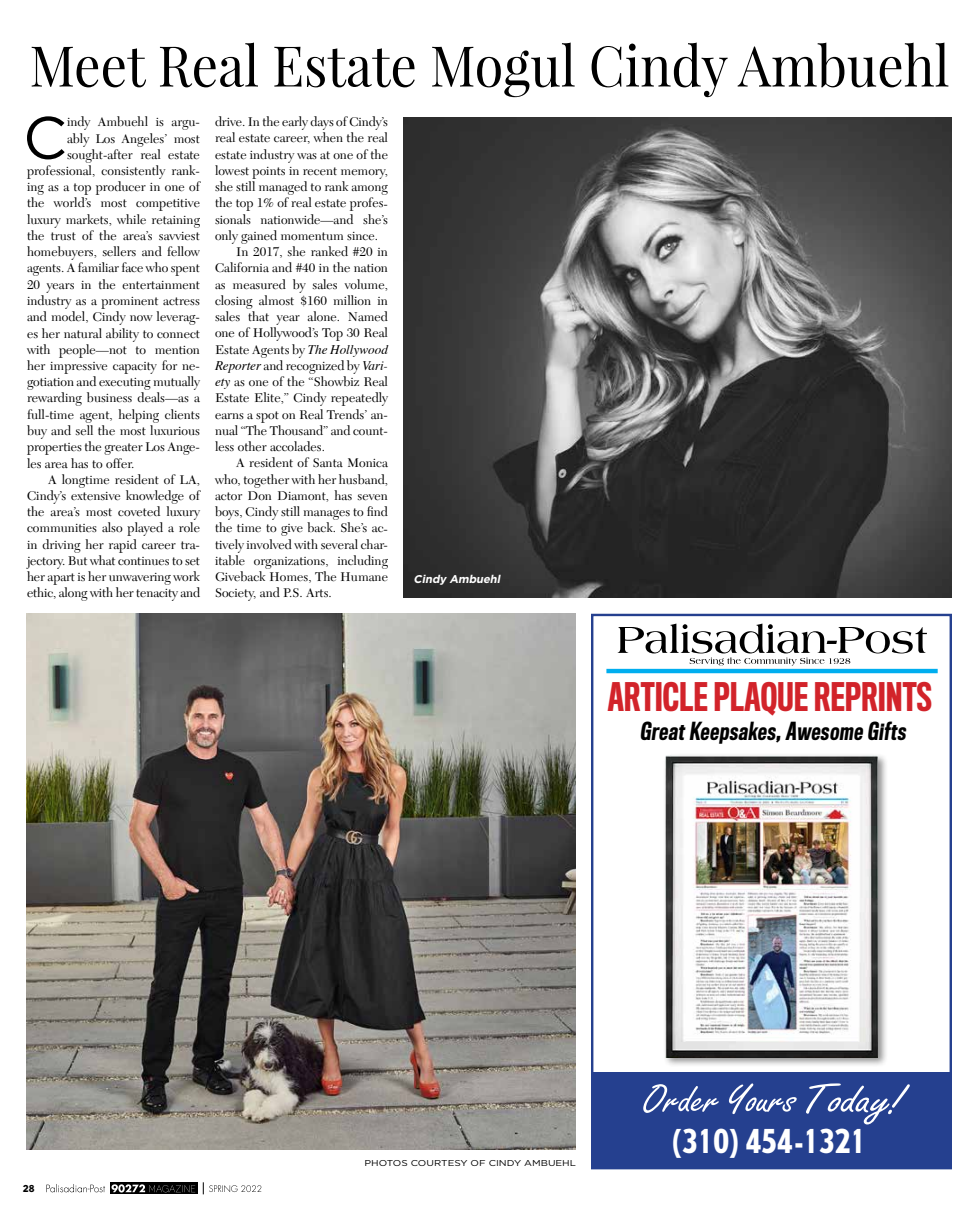
<style>
.page{position:relative;width:979px;height:1215px;background:#fff}
.page>*{position:absolute;margin:0;border:0;box-sizing:border-box;transform-origin:0 0}
.t1{font:59.5px "Gotham";color:#000}
.t2{font:56.25px "Playfair Display";color:#000;scale:.93 1}
.t3{font:500 36.25px "Titling Gothic FB Comp";letter-spacing:.01em;color:#d2232a}
.t4{font:800 condensed 32.62px "Tempo";color:#fff}
.t5{font:500 22.88px "Titling Gothic FB Comp";color:#000}
.t6{font:13.12px "New Caledonia";color:#000}
.t7{font:italic 700 11.25px "Gotham";color:#fff}
.t8{font:700 10px "Novecento";color:#000}
.t9{font:8.5px "Gotham";color:#000;scale:1.18 1}
.s1{font-family:"Times";font-style:italic}
</style>
<div class="page">
<div style="left:110px;top:1182px;width:87px;height:12px;background:#000"></div>
<svg style="left:46px;top:1184px;width:59px;height:8px"></svg>
<svg style="left:111px;top:1184px;width:84px;height:9px"></svg>
<svg style="left:203px;top:1182px;width:58px;height:12px"></svg>
<img style="left:27px;top:614px;width:549px;height:536px">
<img style="left:403px;top:118px;width:549px;height:479px">
<div style="left:591px;top:1072px;width:360px;height:97px;background:#25408f"></div>
<div style="left:591px;top:614px;width:361px;height:555px;border:2px solid #25408f"></div>
<div style="left:663px;top:753px;width:225px;height:315px;background:#000;opacity:.45"></div>
<img style="left:665px;top:756px;width:212px;height:301px">
<svg style="left:806px;top:1083px;width:104px;height:41px"></svg>
<svg style="left:643px;top:1083px;width:154px;height:31px"></svg>
<hr style="left:606px;top:669px;width:331px;height:4px;background:#00aeef">
<svg style="left:617px;top:624px;width:310px;height:42px"></svg>
<h2 class="t2" style="left:29px;top:30px;width:991px">Meet Real Estate Mogul Cindy Ambuehl</h2>
<h1 class="t1" style="left:23px;top:105px;width:39px">C</h1>
<p class="t6" style="left:67px;top:114px;width:134px">indy Ambuehl is argu-</p>
<p class="t6" style="left:67px;top:131px;width:134px">ably Los Angeles’ most</p>
<p class="t6" style="left:67px;top:147px;width:134px">sought-after real estate</p>
<p class="t6" style="left:27px;top:163px;width:174px">professional, consistently rank-</p>
<p class="t6" style="left:27px;top:179px;width:174px">ing as a top producer in one of</p>
<p class="t6" style="left:27px;top:196px;width:174px">the world’s most competitive</p>
<p class="t6" style="left:27px;top:212px;width:174px">luxury markets, while retaining</p>
<p class="t6" style="left:27px;top:228px;width:174px">the trust of the area’s savviest</p>
<p class="t6" style="left:27px;top:244px;width:174px">homebuyers, sellers and fellow</p>
<p class="t6" style="left:27px;top:261px;width:174px">agents. A familiar face who spent</p>
<p class="t6" style="left:27px;top:277px;width:174px">20 years in the entertainment</p>
<p class="t6" style="left:27px;top:293px;width:174px">industry as a prominent actress</p>
<p class="t6" style="left:27px;top:309px;width:174px">and model, Cindy now leverag-</p>
<p class="t6" style="left:27px;top:326px;width:174px">es her natural ability to connect</p>
<p class="t6" style="left:27px;top:342px;width:174px">with people—not to mention</p>
<p class="t6" style="left:27px;top:358px;width:174px">her impressive capacity for ne-</p>
<p class="t6" style="left:27px;top:374px;width:175px">gotiation and executing mutually</p>
<p class="t6" style="left:27px;top:391px;width:174px">rewarding business deals—as a</p>
<p class="t6" style="left:27px;top:407px;width:174px">full-time agent, helping clients</p>
<p class="t6" style="left:27px;top:423px;width:174px">buy and sell the most luxurious</p>
<p class="t6" style="left:27px;top:439px;width:174px">properties the greater Los Ange-</p>
<p class="t6" style="left:27px;top:456px;width:109px">les area has to offer.</p>
<p class="t6" style="left:48px;top:472px;width:153px">A longtime resident of LA,</p>
<p class="t6" style="left:27px;top:488px;width:174px">Cindy’s extensive knowledge of</p>
<p class="t6" style="left:27px;top:504px;width:174px">the area’s most coveted luxury</p>
<p class="t6" style="left:27px;top:521px;width:174px">communities also played a role</p>
<p class="t6" style="left:27px;top:537px;width:174px">in driving her rapid career tra-</p>
<p class="t6" style="left:27px;top:553px;width:175px">jectory. But what continues to set</p>
<p class="t6" style="left:27px;top:569px;width:174px">her apart is her unwavering work</p>
<p class="t6" style="left:27px;top:586px;width:175px">ethic, along with her tenacity and</p>
<p class="t6" style="left:215px;top:114px;width:175px">drive. In the early days of Cindy’s</p>
<p class="t6" style="left:215px;top:131px;width:174px">real estate career, when the real</p>
<p class="t6" style="left:215px;top:147px;width:174px">estate industry was at one of the</p>
<p class="t6" style="left:215px;top:163px;width:174px">lowest points in recent memory,</p>
<p class="t6" style="left:215px;top:179px;width:174px">she still managed to rank among</p>
<p class="t6" style="left:215px;top:196px;width:174px">the top 1% of real estate profes-</p>
<p class="t6" style="left:215px;top:212px;width:174px">sionals nationwide—and she’s</p>
<p class="t6" style="left:215px;top:228px;width:164px">only gained momentum since.</p>
<p class="t6" style="left:236px;top:244px;width:153px">In 2017, she ranked #20 in</p>
<p class="t6" style="left:215px;top:261px;width:174px">California and #40 in the nation</p>
<p class="t6" style="left:215px;top:277px;width:174px">as measured by sales volume,</p>
<p class="t6" style="left:215px;top:293px;width:174px">closing almost $160 million in</p>
<p class="t6" style="left:215px;top:309px;width:174px">sales that year alone. Named</p>
<p class="t6" style="left:215px;top:326px;width:174px">one of Hollywood’s Top 30 Real</p>
<p class="t6" style="left:215px;top:342px;width:174px">Estate Agents by <span class="s1">The Hollywood</span></p>
<p class="t6" style="left:215px;top:358px;width:174px"><span class="s1">Reporter</span> and recognized by <span class="s1">Vari-</span></p>
<p class="t6" style="left:215px;top:374px;width:174px"><span class="s1">ety</span> as one of the “Showbiz Real</p>
<p class="t6" style="left:215px;top:391px;width:174px">Estate Elite,” Cindy repeatedly</p>
<p class="t6" style="left:215px;top:407px;width:174px">earns a spot on Real Trends’ an-</p>
<p class="t6" style="left:215px;top:423px;width:174px">nual “The Thousand” and count-</p>
<p class="t6" style="left:215px;top:439px;width:111px">less other accolades.</p>
<p class="t6" style="left:236px;top:456px;width:153px">A resident of Santa Monica</p>
<p class="t6" style="left:215px;top:472px;width:175px">who, together with her husband,</p>
<p class="t6" style="left:215px;top:488px;width:174px">actor Don Diamont, has seven</p>
<p class="t6" style="left:215px;top:504px;width:174px">boys, Cindy still manages to find</p>
<p class="t6" style="left:215px;top:521px;width:174px">the time to give back. She’s ac-</p>
<p class="t6" style="left:215px;top:537px;width:174px">tively involved with several char-</p>
<p class="t6" style="left:215px;top:553px;width:174px">itable organizations, including</p>
<p class="t6" style="left:215px;top:569px;width:174px">Giveback Homes, The Humane</p>
<p class="t6" style="left:215px;top:586px;width:118px">Society, and P.S. Arts.</p>
<p class="t7" style="left:414px;top:573px;width:90px">Cindy Ambuehl</p>
<h3 class="t3" style="left:608px;top:675px;width:326px">ARTICLE PLAQUE REPRINTS</h3>
<h3 class="t5" style="left:640px;top:717px;width:271px">Great Keepsakes,Awesome Gifts</h3>
<p class="t8" style="left:23px;top:1182px;width:13px">28</p>
<p class="t9" style="left:364px;top:1159px;width:181px">PHOTOS COURTESY OF CINDY AMBUEHL</p>
<h3 class="t4" style="left:673px;top:1120px;width:194px">(310) 454-1321</h3>
</div>
